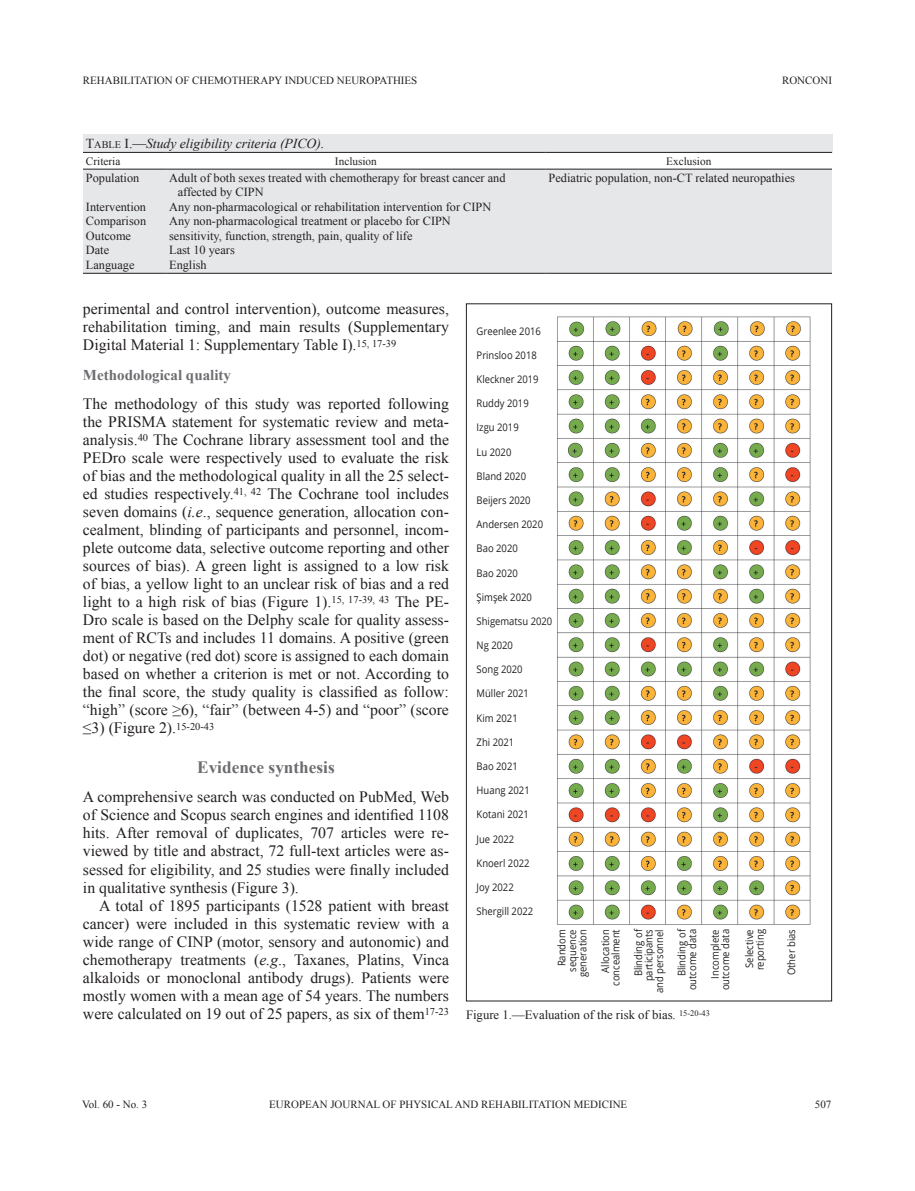
<style>
.page{position:relative;width:915px;height:1191px;background:#fff}
.page>*{position:absolute;margin:0;border:0;box-sizing:border-box;transform-origin:0 0}
.Head1{font:700 17.25px "Times New Roman";color:#6c6d70}
.Paragraph_Post_Head{font:15.75px/18px "Times New Roman";color:#231f20;text-align:justify}
.Paragraph{font:15.75px/18px "Times New Roman";color:#231f20;text-align:justify}
.Head2{font:700 15px "Times New Roman";color:#6c6d70}
.Table_Title{font:italic 13.65px "Times New Roman";color:#231f20}
.Fig_Caption{font:12.75px "Times New Roman";color:#231f20}
.TABLE_BODY_INDENT_2{font:12.3px/14.2px "Times New Roman";color:#231f20}
.Table_Body{font:12.3px "Times New Roman";color:#231f20}
.TABLE_HEAD_CENTERED{font:11.25px "Times New Roman";color:#231f20}
.Table_Head{font:11.25px "Times New Roman";color:#231f20}
.t1{font:10.95px "Times New Roman";color:#231f20}
.Non-XML_Text{font:10.5px/10.5px "Open Sans";color:#231f20;text-align:right;scale:.9 1}
.s1{font-style:normal}
.s2{font-style:normal;font-size:10.2px}
.s3{font-style:italic}
</style>
<div class="page">
<div style="left:83px;top:134px;width:748px;height:18px;background:#e6e7e9"></div>
<div style="left:83px;top:170px;width:748px;height:103px;background:#e6e7e9"></div>
<hr style="left:83px;top:152px;width:83px;height:1px;background:#231f20">
<hr style="left:166px;top:152px;width:379px;height:1px;background:#231f20">
<hr style="left:545px;top:152px;width:286px;height:1px;background:#231f20">
<hr style="left:83px;top:273px;width:83px;height:1px;background:#231f20">
<hr style="left:166px;top:273px;width:379px;height:1px;background:#231f20">
<hr style="left:83px;top:169px;width:83px;height:1px;background:#231f20">
<hr style="left:166px;top:169px;width:379px;height:1px;background:#231f20">
<hr style="left:545px;top:169px;width:286px;height:1px;background:#231f20">
<hr style="left:545px;top:273px;width:286px;height:1px;background:#231f20">
<img style="left:557px;top:316px;width:254px;height:609px">
<p class="t1" style="left:83px;top:73px;width:22px">REHABILITATIO</p>
<p class="t1" style="left:165px;top:73px;width:68px">N OF CHEMOTH</p>
<p class="t1" style="left:246px;top:73px;width:15px">ERAPY</p>
<p class="t1" style="left:285px;top:73px;width:21px">INDUC</p>
<p class="t1" style="left:319px;top:73px;width:40px">ED NEUROPATHI</p>
<p class="t1" style="left:404px;top:73px;width:141px">ES RO</p>
<p class="t1" style="left:797px;top:73px;width:36px">NCONI</p>
<p class="Table_Title" style="left:86px;top:134px;width:240px"><span class="s1">T</span><span class="s2">able</span> <span class="s1">I.—</span>Study eligibility criteria (PICO).</p>
<p class="Table_Head" style="left:86px;top:153px;width:36px">Criteria</p>
<p class="TABLE_HEAD_CENTERED" style="left:335px;top:153px;width:43px">Inclusion</p>
<p class="TABLE_HEAD_CENTERED" style="left:666px;top:153px;width:46px">Exclusion</p>
<p class="Table_Body" style="left:86px;top:170px;width:55px">Population</p>
<p class="TABLE_BODY_INDENT_2" style="left:178px;top:171px;width:329px;text-indent:-9px">Adult of both sexes treated with chemotherapy for breast cancer and affected by CIPN</p>
<p class="Table_Body" style="left:548px;top:170px;width:248px">Pediatric population, non-CT related neuropathies</p>
<p class="Table_Body" style="left:86px;top:198px;width:62px">Intervention</p>
<p class="TABLE_BODY_INDENT_2" style="left:169px;top:199px;width:323px">Any non-pharmacological or rehabilitation intervention for CIPN</p>
<p class="Table_Body" style="left:86px;top:213px;width:62px">Comparison</p>
<p class="TABLE_BODY_INDENT_2" style="left:169px;top:214px;width:283px">Any non-pharmacological treatment or placebo for CIPN</p>
<p class="Table_Body" style="left:86px;top:227px;width:47px">Outcome</p>
<p class="TABLE_BODY_INDENT_2" style="left:169px;top:228px;width:245px">sensitivity, function, strength, pain, quality of life</p>
<p class="Table_Body" style="left:86px;top:242px;width:25px">Date</p>
<p class="TABLE_BODY_INDENT_2" style="left:169px;top:243px;width:67px">Last 10 years</p>
<p class="Table_Body" style="left:86px;top:256px;width:50px">Language</p>
<p class="TABLE_BODY_INDENT_2" style="left:169px;top:257px;width:39px">English</p>
<p class="Paragraph_Post_Head" style="left:83px;top:300px;width:367px">perimental and control intervention), outcome measures, rehabilitation timing, and main results (Supplementary Digital Material 1: Supplementary Table I).<sup>15,</sup> <sup>17-39</sup></p>
<p class="Head2" style="left:83px;top:364px;width:149px">Methodological quality</p>
<p class="Paragraph_Post_Head" style="left:83px;top:394px;width:367px">The methodology of this study was reported following the PRIS</p>
<p class="Paragraph_Post_Head" style="left:83px;top:412px;width:367px;text-indent:59px">MA statement for systematic review and meta&shy;analysis.<sup>40</sup> The Cochrane library assessment tool and the PEDro scale were respectively used to evaluate the risk of bias and the methodological quality in all the 25 select&shy;ed studies respectively.<sup>41,</sup> <sup>42</sup> The Cochrane tool includes seven domains (<span class="s3">i.e</span>., sequence generation, allocation con&shy;cealment, blinding of participants and personnel, incom&shy;plete outcome data, selective outcome reporting and other sources of bias). A green light is assigned to a low risk of bias, a yellow light to an unclear risk of bias and a red light to a high risk of bias (Figure 1).<sup>15,</sup> <sup>17-39,</sup> <sup>43</sup> The PE-Dro scale is based on the Delphy scale for quality assess&shy;ment of RCTs and includes 11 domains. A positive (green dot) or negative (red dot) score is assigned to each domain based on whether a criterion is met or not. According to the final score, the study quality is classified as follow: “high” (score ≥6), “fair” (between 4-5) and “poor” (score ≤3) (Figure 2).<sup>15-20-43</sup></p>
<p class="Head1" style="left:197px;top:755px;width:139px">Evidence synthesis</p>
<p class="Paragraph_Post_Head" style="left:83px;top:788px;width:367px">A comprehensive search was conducted on PubMed, Web of Science and Scopus search engines and identified 1108 hits. After removal of duplicates, 707 articles were re&shy;viewed by title and abstract, 72 full-text articles were as&shy;sessed for eligibility, and 25 studies were finally included in qualitative synthesis (Figure 3).</p>
<p class="Paragraph" style="left:83px;top:896px;width:367px;text-indent:16px">A total of 1895 participants (1528 patient with breast cancer) were included in this systematic review with a wide range of CINP (motor, sensory and autonomic) and chemotherapy treatments (<span class="s3">e.g</span>., Taxanes, Platins, Vinca alkaloids or monoclonal antibody drugs). Patients were mostly women with a mean age of 54 years. The numbers were calculated on 19 out of 25 papers, as six of them<sup>17-23</sup></p>
<p class="Non-XML_Text" style="left:476px;top:325px;width:73px">Greenlee 2016</p>
<p class="Non-XML_Text" style="left:476px;top:349px;width:68px">Prinsloo 2018</p>
<p class="Non-XML_Text" style="left:476px;top:374px;width:70px">Kleckner 2019</p>
<p class="Non-XML_Text" style="left:476px;top:398px;width:59px">Ruddy 2019</p>
<p class="Non-XML_Text" style="left:476px;top:422px;width:48px">Izgu 2019</p>
<p class="Non-XML_Text" style="left:476px;top:446px;width:40px">Lu 2020</p>
<p class="Non-XML_Text" style="left:476px;top:470px;width:56px">Bland 2020</p>
<p class="Non-XML_Text" style="left:476px;top:494px;width:61px">Beijers 2020</p>
<p class="Non-XML_Text" style="left:476px;top:519px;width:75px">Andersen 2020</p>
<p class="Non-XML_Text" style="left:476px;top:543px;width:47px">Bao 2020</p>
<p class="Non-XML_Text" style="left:476px;top:567px;width:47px">Bao 2020</p>
<p class="Non-XML_Text" style="left:476px;top:591px;width:63px">Şimşek 2020</p>
<p class="Non-XML_Text" style="left:476px;top:615px;width:86px">Shigematsu 2020</p>
<p class="Non-XML_Text" style="left:476px;top:639px;width:42px">Ng 2020</p>
<p class="Non-XML_Text" style="left:476px;top:664px;width:53px">Song 2020</p>
<p class="Non-XML_Text" style="left:476px;top:688px;width:60px">Müller 2021</p>
<p class="Non-XML_Text" style="left:476px;top:712px;width:47px">Kim 2021</p>
<p class="Non-XML_Text" style="left:476px;top:736px;width:43px">Zhi 2021</p>
<p class="Non-XML_Text" style="left:476px;top:760px;width:47px">Bao 2021</p>
<p class="Non-XML_Text" style="left:476px;top:785px;width:60px">Huang 2021</p>
<p class="Non-XML_Text" style="left:476px;top:809px;width:60px">Kotani 2021</p>
<p class="Non-XML_Text" style="left:476px;top:833px;width:43px">Jue 2022</p>
<p class="Non-XML_Text" style="left:476px;top:857px;width:60px">Knoerl 2022</p>
<p class="Non-XML_Text" style="left:476px;top:881px;width:43px">Joy 2022</p>
<p class="Non-XML_Text" style="left:476px;top:905px;width:64px">Shergill 2022</p>
<p class="Non-XML_Text" style="left:556px;top:977px;width:55px;rotate:-90deg">Random sequence generation</p>
<p class="Non-XML_Text" style="left:599px;top:986px;width:64px;rotate:-90deg">Allocation concealment</p>
<p class="Non-XML_Text" style="left:632px;top:993px;width:73px;rotate:-90deg">Blinding of participants and personnel</p>
<p class="Non-XML_Text" style="left:676px;top:990px;width:70px;rotate:-90deg">Blinding of outcome data</p>
<p class="Non-XML_Text" style="left:709px;top:990px;width:70px;rotate:-90deg">Incomplete outcome data</p>
<p class="Non-XML_Text" style="left:743px;top:970px;width:47px;text-align:left;rotate:-90deg">Selective reporting</p>
<p class="Non-XML_Text" style="left:785px;top:975px;width:53px;rotate:-90deg">Other bias</p>
<p class="Fig_Caption" style="left:466px;top:1006px;width:245px">Figure 1.—Evaluation of the risk of bias. <sup>15-20-43</sup></p>
<p class="t1" style="left:82px;top:1097px;width:66px">Vol. 60 - No. 3</p>
<p class="t1" style="left:269px;top:1097px;width:352px">European Journal of Physical and Rehabilitation Medicine</p>
<p class="t1" style="left:814px;top:1097px;width:18px">507</p>
</div>
